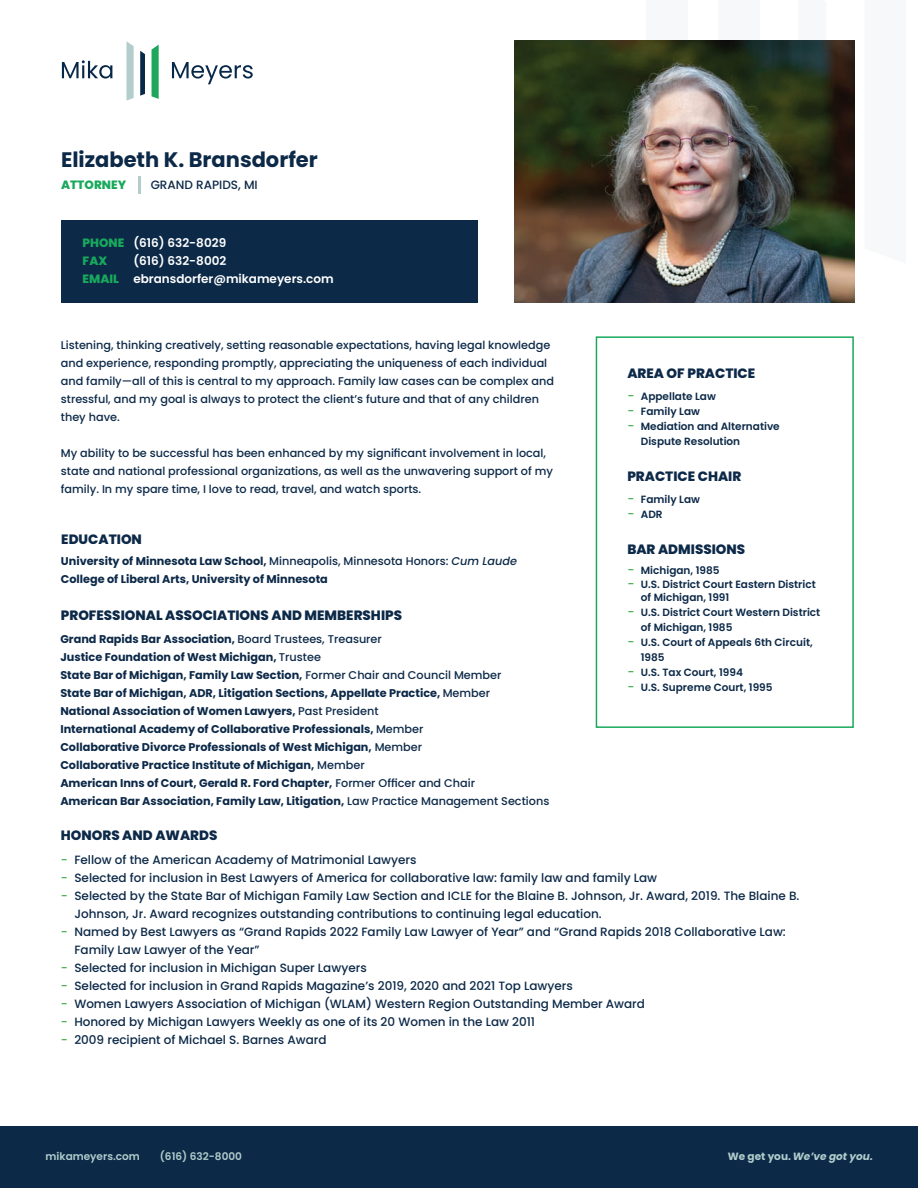
<style>
.page{position:relative;width:918px;height:1188px;background:#fff}
.page>*{position:absolute;margin:0;border:0;box-sizing:border-box;transform-origin:0 0}
.t1{font:700 21px "Poppins";color:#0c2948}
.t2{font:800 13.5px "Poppins";color:#0c2948}
.t3{font:500 12px/18px "Poppins";color:#0c2948}
.t4{font:600 12px/18.5px "Poppins";color:#fff}
.t5{font:800 12px/18.5px "Poppins";color:#18a95c}
.t6{font:700 11.25px/18px "Poppins";color:#0c2948}
.t7{font:500 11.25px/18px "Poppins";color:#0c2948}
.t8{font:600 10.5px/15px "Poppins";color:#0c2948}
.t9{font:600 10.5px "Poppins";color:#b2cdcc}
.t10{font:italic 700 10.5px "Poppins";color:#b2cdcc}
.s1{font-weight:500}
.s2{font-weight:500;font-style:italic}
.s3{font-weight:500;font-size:12px;color:#40ae49}
.s4{color:#40ae49}
.s5{font-style:normal}
</style>
<div class="page">
<div style="left:596px;top:336px;width:258px;height:392px;border:2px solid #18a95c"></div>
<img style="left:514px;top:41px;width:341px;height:261px">
<div style="left:61px;top:220px;width:416px;height:82px;background:#0c2948"></div>
<svg style="left:138px;top:177px;width:2px;height:16px"></svg>
<div style="left:0;top:1126px;width:918px;height:62px;background:#0c2948"></div>
<svg style="left:152px;top:45px;width:7px;height:54px"></svg>
<svg style="left:140px;top:51px;width:5px;height:45px"></svg>
<svg style="left:127px;top:42px;width:7px;height:59px"></svg>
<svg style="left:62px;top:60px;width:50px;height:19px"></svg>
<svg style="left:172px;top:62px;width:81px;height:22px"></svg>
<h1 class="t1" style="left:61px;top:147px;width:258px">Elizabeth K. Bransdorfer</h1>
<p class="t5" style="left:61px;top:176px;width:67px">ATTORNEY</p>
<p class="t3" style="left:151px;top:176px;width:109px">GRAND RAPIDS, MI</p>
<p class="t5" style="left:83px;top:233px;width:43px">PHONE<br>FAX<br>EMAIL</p>
<p class="t4" style="left:133px;top:233px;width:202px">(616) 632-8029<br>(616) 632-8002 ebransdorfer@mikameyers.com</p>
<p class="t7" style="left:61px;top:336px;width:495px">Listening, thinking creatively, setting reasonable expectations, having legal knowledge and experience, responding promptly, appreciating the uniqueness of each individual and family—all of this is central to my approach. Family law cases can be complex and stressful, and my goal is always to protect the client’s future and that of any children they have.</p>
<p class="t7" style="left:61px;top:444px;width:494px">My ability to be successful has been enhanced by my significant involvement in local, state and national professional organizations, as well as the unwavering support of my family. In my spare time, I love to read, travel, and watch sports.</p>
<p class="t2" style="left:61px;top:531px;width:82px">EDUCATION</p>
<p class="t6" style="left:61px;top:553px;width:458px">University of Minnesota Law School, <span class="s1">Minneapolis, Minnesota Honors:</span> <span class="s2">Cum Laude<br></span>College of Liberal Arts, University of Minnesota</p>
<p class="t2" style="left:61px;top:607px;width:343px">PROFESSIONAL ASSOCIATIONS AND MEMBERSHIPS</p>
<p class="t6" style="left:60px;top:630px;width:491px">Grand Rapids Bar Association, <span class="s1">Board Trustees, Treasurer<br></span>Justice Foundation of West Michigan, <span class="s1">Trustee<br></span>State Bar of Michigan, Family Law Section, <span class="s1">Former Chair and Council Member<br></span>State Bar of Michigan, ADR, Litigation Sections, Appellate Practice, <span class="s1">Member<br></span>National Association of Women Lawyers, <span class="s1">Past President<br></span>International Academy of Collaborative Professionals, <span class="s1">Member<br></span>Collaborative Divorce Professionals of West Michigan, <span class="s1">Member<br></span>Collaborative Practice Institute of Michigan, <span class="s1">Member<br></span>American Inns of Court, Gerald R. Ford Chapter, <span class="s1">Former Officer and Chair<br></span>American Bar Association, Family Law, Litigation, <span class="s1">Law Practice Management Sections</span></p>
<p class="t2" style="left:61px;top:828px;width:158px">HONORS AND AWARDS</p>
<p class="t2" style="left:627px;top:366px;width:129px">AREA OF PRACTICE</p>
<p class="t8" style="left:627px;top:389px;width:90px"><span class="s3">-</span> Appellate Law</p>
<p class="t8" style="left:627px;top:404px;width:74px"><span class="s3">-</span> Family Law</p>
<p class="t8" style="left:641px;top:419px;width:140px;text-indent:-14px"><span class="s3">-</span> Mediation and Alternative<br>Dispute Resolution</p>
<p class="t2" style="left:627px;top:469px;width:115px">PRACTICE CHAIR</p>
<p class="t8" style="left:627px;top:492px;width:74px"><span class="s3">-</span> Family Law</p>
<p class="t8" style="left:627px;top:507px;width:37px"><span class="s3">-</span> ADR</p>
<p class="t2" style="left:627px;top:541px;width:119px">BAR ADMISSIONS</p>
<p class="t8" style="left:627px;top:563px;width:94px"><span class="s3">-</span> Michigan, 1985</p>
<p class="t8" style="left:641px;top:577px;width:176px;line-height:13.5px;text-indent:-14px"><span class="s3">-</span> U.S. District Court Eastern District of Michigan, 1991</p>
<p class="t8" style="left:641px;top:605px;width:181px;text-indent:-14px"><span class="s3">-</span> U.S. District Court Western District of Michigan, 1985</p>
<p class="t8" style="left:641px;top:635px;width:173px;text-indent:-14px"><span class="s3">-</span> U.S. Court of Appeals 6th Circuit,<br>1985</p>
<p class="t8" style="left:627px;top:665px;width:117px"><span class="s3">-</span> U.S. Tax Court, 1994</p>
<p class="t8" style="left:627px;top:680px;width:147px"><span class="s3">-</span> U.S. Supreme Court, 1995</p>
<p class="t3" style="left:61px;top:851px;width:357px"><span class="s4">-</span> Fellow of the American Academy of Matrimonial Lawyers</p>
<p class="t3" style="left:61px;top:869px;width:598px"><span class="s4">-</span> Selected for inclusion in Best Lawyers of America for collaborative law: family law and family Law</p>
<p class="t3" style="left:74px;top:887px;width:727px;text-indent:-14px"><span class="s4">-</span> Selected by the State Bar of Michigan Family Law Section and ICLE for the Blaine B. Johnson, Jr. Award, 2019. The Blaine B.<br>Johnson, Jr. Award recognizes outstanding contributions to continuing legal education.</p>
<p class="t3" style="left:74px;top:923px;width:713px;text-indent:-14px"><span class="s4">-</span> Named by Best Lawyers as “Grand Rapids 2022 Family Law Lawyer of Year” and “Grand Rapids 2018 Collaborative Law:<br>Family Law Lawyer of the Year”</p>
<p class="t3" style="left:61px;top:959px;width:307px"><span class="s4">-</span> Selected for inclusion in Michigan Super Lawyers</p>
<p class="t3" style="left:61px;top:977px;width:514px"><span class="s4">-</span> Selected for inclusion in Grand Rapids Magazine’s 2019, 2020 and 2021 Top Lawyers</p>
<p class="t3" style="left:61px;top:995px;width:586px"><span class="s4">-</span> Women Lawyers Association of Michigan (WLAM) Western Region Outstanding Member Award</p>
<p class="t3" style="left:61px;top:1013px;width:476px"><span class="s4">-</span> Honored by Michigan Lawyers Weekly as one of its 20 Women in the Law 2011</p>
<p class="t3" style="left:61px;top:1031px;width:267px"><span class="s4">-</span> 2009 recipient of Michael S. Barnes Award</p>
<p class="t9" style="left:46px;top:1150px;width:96px">mikameyers.com</p>
<p class="t9" style="left:160px;top:1150px;width:84px">(616) 632-8000</p>
<p class="t10" style="left:728px;top:1150px;width:147px"><span class="s5">We get you.</span> We’ve got you.</p>
</div>
